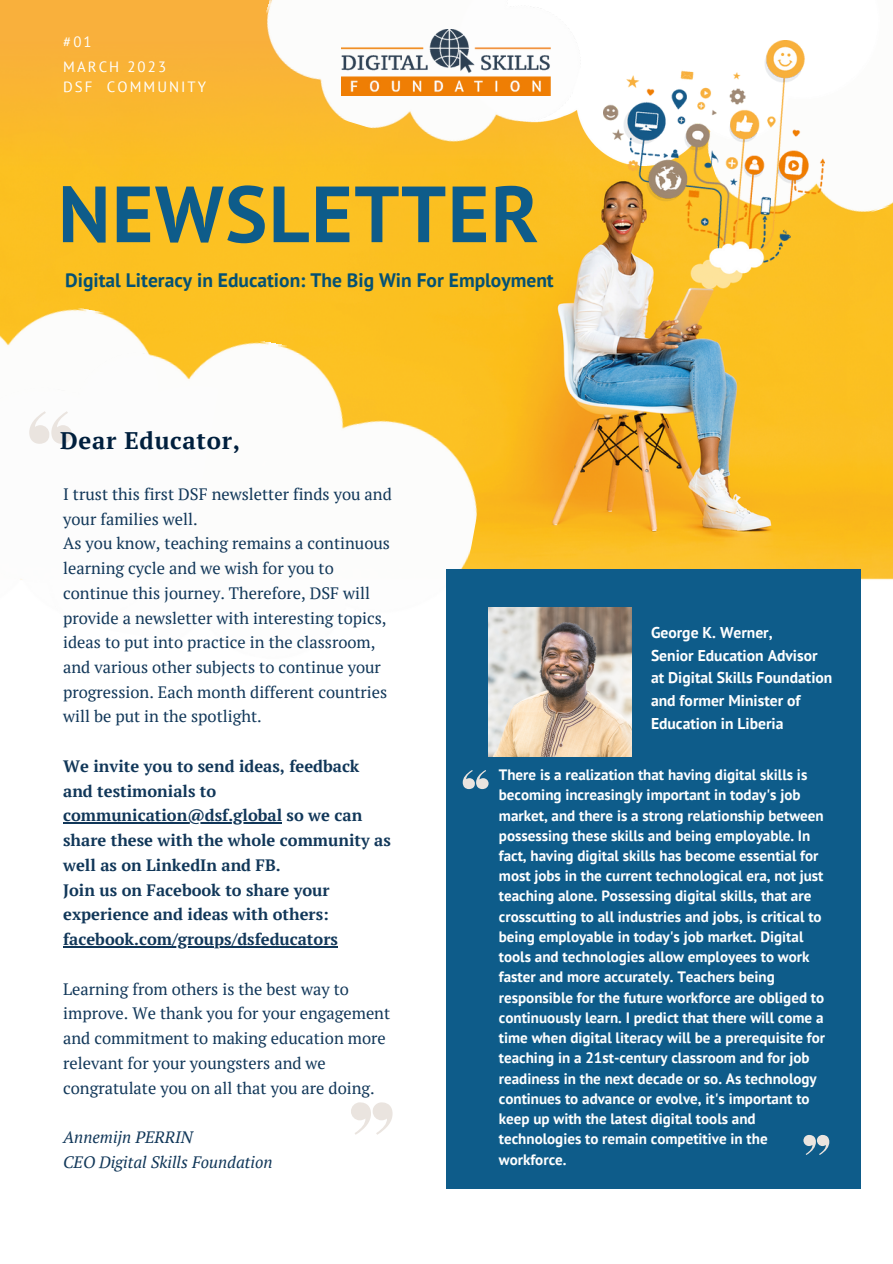
<style>
.page{position:relative;width:893px;height:1264px;background:#fff}
.page>*{position:absolute;margin:0;border:0;box-sizing:border-box;transform-origin:0 0}
.t1{font:700 79.5px "PT Sans";letter-spacing:.02em;color:#0e5c8a}
.t2{font:700 24px "PT Serif";letter-spacing:.03em;color:#001f3d}
.t3{font:700 19.5px "PT Sans";color:#045174}
.t4{font:16.5px/24.8px "PT Serif";color:#113759}
.t5{font:700 16.5px/24.8px "PT Serif";color:#113759}
.t6{font:italic 16.5px "PT Serif";color:#113759}
.t7{font:700 15.6px/22.6px "PT Sans";color:#fff}
.t8{font:700 15px/20.2px "PT Sans";color:#fff}
.t9{font:14.85px "PT Sans";letter-spacing:.14em;color:#fff}
.t10{font:14.85px "PT Sans";color:#fffff9}
</style>
<div class="page">
<img style="left:0;top:0;width:892px;height:582px">
<img style="left:824px;top:0;width:68px;height:255px">
<img style="left:603px;top:0;width:276px;height:165px">
<img style="left:242px;top:0;width:361px;height:181px">
<img style="left:341px;top:29px;width:210px;height:67px">
<div style="left:0;top:269px;width:228px;height:20px;background:#fcc121"></div>
<img style="left:0;top:289px;width:501px;height:293px">
<img style="left:603px;top:40px;width:221px;height:249px">
<div style="left:446px;top:569px;width:414px;height:620px;background:#0e5c8a"></div>
<img style="left:488px;top:607px;width:143px;height:149px">
<svg style="left:29px;top:411px;width:43px;height:33px"></svg>
<svg style="left:351px;top:1102px;width:41px;height:32px"></svg>
<hr style="left:63px;top:822px;width:219px;height:1px;background:#113759">
<hr style="left:63px;top:946px;width:275px;height:1px;background:#113759">
<svg style="left:462px;top:770px;width:26px;height:19px"></svg>
<svg style="left:803px;top:1134px;width:26px;height:20px"></svg>
<p class="t10" style="left:63px;top:31px;width:30px">#01</p>
<p class="t9" style="left:63px;top:57px;width:104px">MARCH 2023</p>
<p class="t9" style="left:63px;top:77px;width:145px">DSF COMMUNITY</p>
<p class="t1" style="left:58px;top:161px;width:482px">NEWSLETTER</p>
<p class="t3" style="left:65px;top:267px;width:490px">Digital Literacy in Education: The Big Win For Employment</p>
<p class="t2" style="left:60px;top:424px;width:181px">Dear Educator,</p>
<p class="t4" style="left:63px;top:481px;width:330px">I trust this first DSF newsletter finds you and your families well.</p>
<p class="t4" style="left:63px;top:530px;width:328px">As you know, teaching remains a continuous learning cycle and we wish for you to continue this journey. Therefore, DSF will provide a newsletter with interesting topics, ideas to put into practice in the classroom, and various other subjects to continue your progression. Each month different countries will be put in the spotlight.</p>
<p class="t5" style="left:63px;top:753px;width:329px">We invite you to send ideas, feedback and testimonials to communication@dsf.global so we can share these with the whole community as well as on LinkedIn and FB.</p>
<p class="t5" style="left:63px;top:877px;width:276px">Join us on Facebook to share your experience and ideas with others: facebook.com/groups/dsfeducators</p>
<p class="t4" style="left:63px;top:976px;width:328px">Learning from others is the best way to improve. We thank you for your engagement and commitment to making education more relevant for your youngsters and we congratulate you on all that you are doing.</p>
<p class="t6" style="left:63px;top:1125px;width:131px">Annemijn PERRIN</p>
<p class="t6" style="left:63px;top:1150px;width:211px">CEO Digital Skills Foundation</p>
<p class="t7" style="left:651px;top:620px;width:123px">George K. Werner,</p>
<p class="t7" style="left:651px;top:643px;width:183px">Senior Education Advisor at Digital Skills Foundation and former Minister of<br>Education in Liberia</p>
<p class="t8" style="left:499px;top:764px;width:327px">There is a realization that having digital skills is becoming increasingly important in today's job market, and there is a strong relationship between possessing these skills and being employable. In fact, having digital skills has become essential for most jobs in the current technological era, not just teaching alone. Possessing digital skills, that are crosscutting to all industries and jobs, is critical to being employable in today's job market. Digital tools and technologies allow employees to work faster and more accurately. Teachers being responsible for the future workforce are obliged to continuously learn. I predict that there will come a time when digital literacy will be a prerequisite for teaching in a 21st-century classroom and for job readiness in the next decade or so. As technology continues to advance or evolve, it's important to keep up with the latest digital tools and technologies to remain competitive in the workforce.</p>
</div>
